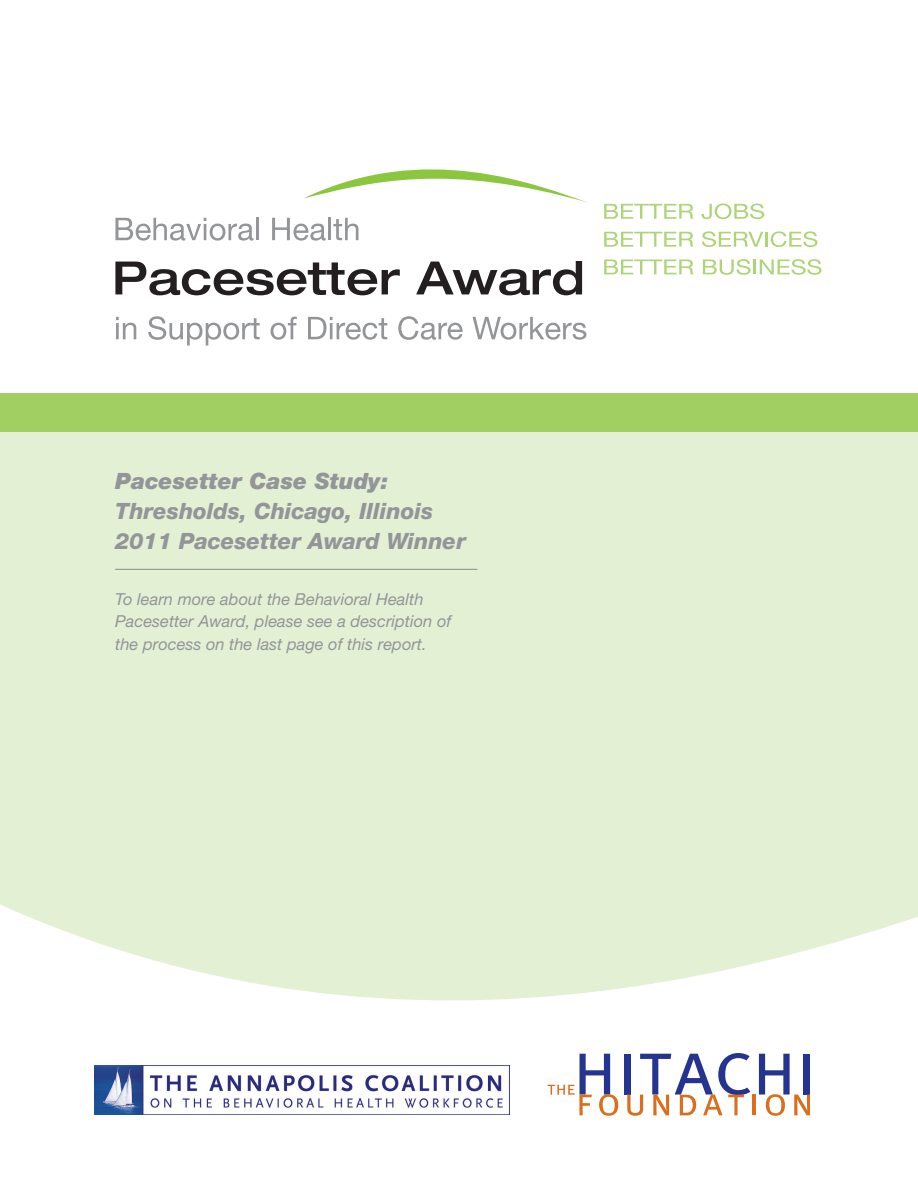
<style>
.page{position:relative;width:918px;height:1188px;background:#fff}
.page>*{position:absolute;margin:0;border:0;box-sizing:border-box;transform-origin:0 0}
.t1{font:italic 800 22.5px/30px "Helvetica Neue";color:#939598}
.t2{font:italic 900 22.5px "Helvetica Neue";color:#939598}
.t3{font:italic 16.5px/22.5px "Helvetica Neue";color:#939598}
</style>
<div class="page">
<div style="left:0;top:432px;width:918px;height:565px;background:#e4f0d4"></div>
<div style="left:0;top:393px;width:918px;height:39px;background:#a2cf62"></div>
<svg style="left:304px;top:169px;width:283px;height:34px"></svg>
<svg style="left:116px;top:317px;width:20px;height:22px"></svg>
<svg style="left:148px;top:316px;width:112px;height:30px"></svg>
<svg style="left:271px;top:317px;width:26px;height:23px"></svg>
<svg style="left:308px;top:317px;width:79px;height:23px"></svg>
<svg style="left:398px;top:316px;width:65px;height:24px"></svg>
<svg style="left:473px;top:317px;width:113px;height:23px"></svg>
<svg style="left:115px;top:262px;width:285px;height:33px"></svg>
<svg style="left:416px;top:261px;width:166px;height:34px"></svg>
<svg style="left:115px;top:218px;width:138px;height:23px"></svg>
<hr style="left:256px;top:218px;width:3px;height:22px;background:#939598">
<svg style="left:272px;top:218px;width:54px;height:23px"></svg>
<hr style="left:328px;top:218px;width:3px;height:22px;background:#939598">
<svg style="left:333px;top:218px;width:25px;height:22px"></svg>
<svg style="left:604px;top:204px;width:89px;height:15px"></svg>
<svg style="left:702px;top:203px;width:62px;height:16px"></svg>
<svg style="left:604px;top:232px;width:89px;height:15px"></svg>
<svg style="left:702px;top:231px;width:61px;height:16px"></svg>
<hr style="left:765px;top:232px;width:3px;height:15px;background:#aed476">
<svg style="left:771px;top:231px;width:46px;height:16px"></svg>
<svg style="left:604px;top:260px;width:89px;height:14px"></svg>
<svg style="left:703px;top:259px;width:119px;height:16px"></svg>
<hr style="left:115px;top:569px;width:362px;height:1px;background:#939598">
<img style="left:95px;top:1065px;width:414px;height:49px">
<div style="left:624px;top:1054px;width:7px;height:41px;background:#25358f"></div>
<svg style="left:627px;top:1053px;width:123px;height:63px"></svg>
<hr style="left:753px;top:1095px;width:3px;height:20px;background:#db6d1b">
<svg style="left:759px;top:1054px;width:51px;height:62px"></svg>
<svg style="left:548px;top:1054px;width:70px;height:62px"></svg>
<h1 class="t2" style="left:115px;top:467px;width:275px">Pacesetter Case Study:</h1>
<h1 class="t1" style="left:115px;top:495px;width:352px">Thresholds, Chicago, Illinois<br>2011 Pacesetter Award Winner</h1>
<p class="t3" style="left:115px;top:587px;width:338px">To learn more about the Behavioral Health<br>Pacesetter Award, please see a description of the process on the last page of this report.</p>
</div>
